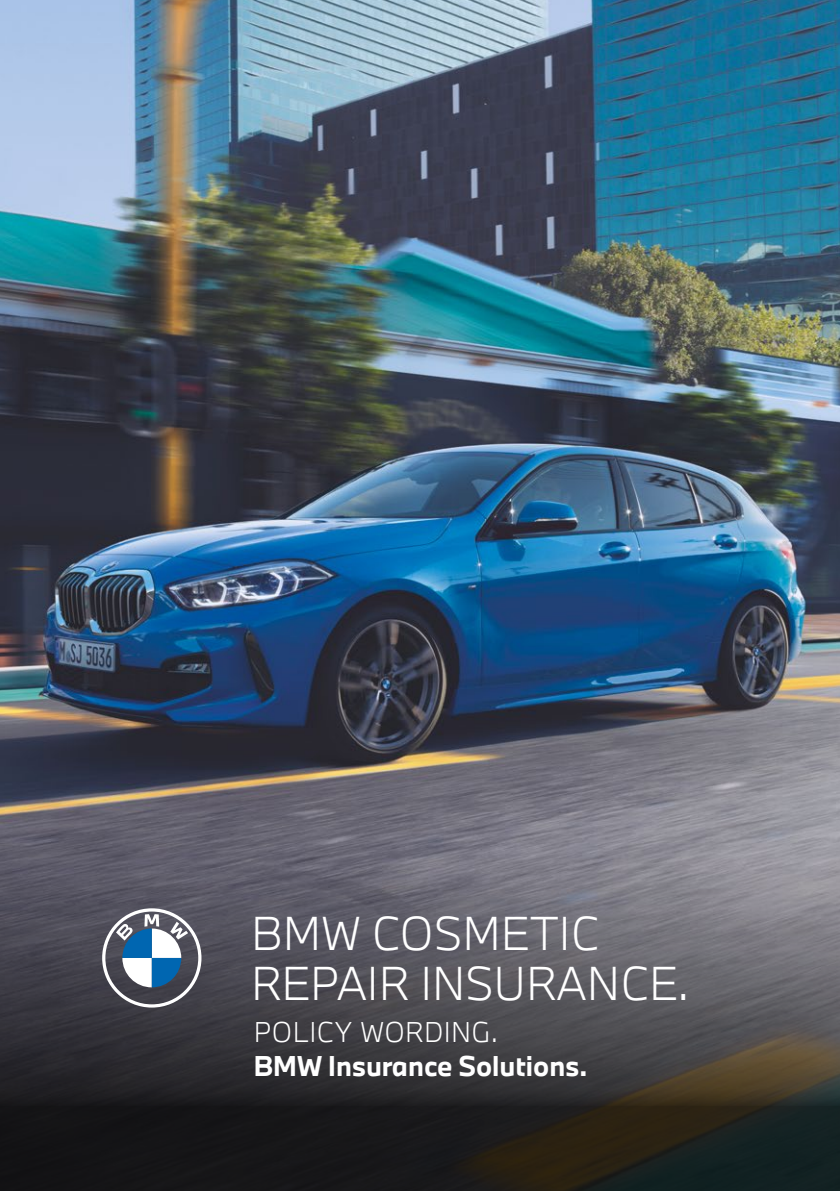
<style>
.page{position:relative;width:840px;height:1191px;background:#fff}
.page>*{position:absolute;margin:0;border:0;box-sizing:border-box;transform-origin:0 0}
.t1{font:300 44px/50px "BMW Type Next Latin";color:#fff}
.t2{font:700 26.4px "BMW Type Next Latin";color:#fff}
.t3{font:300 26.4px "BMW Type Next Latin";color:#fff}
</style>
<div class="page">
<img style="left:0;top:0;width:839px;height:773px">
<svg style="left:0;top:773px;width:839px;height:418px;background:#4e4d52"></svg>
<svg style="left:102px;top:908px;width:99px;height:99px"></svg>
<p class="t1" style="left:251px;top:908px;width:439px">BMW COSMETIC<br>REPAIR INSURANCE.</p>
<p class="t3" style="left:253px;top:1014px;width:245px">POLICY WORDING.</p>
<p class="t2" style="left:253px;top:1048px;width:335px">BMW Insurance Solutions.</p>
</div>
